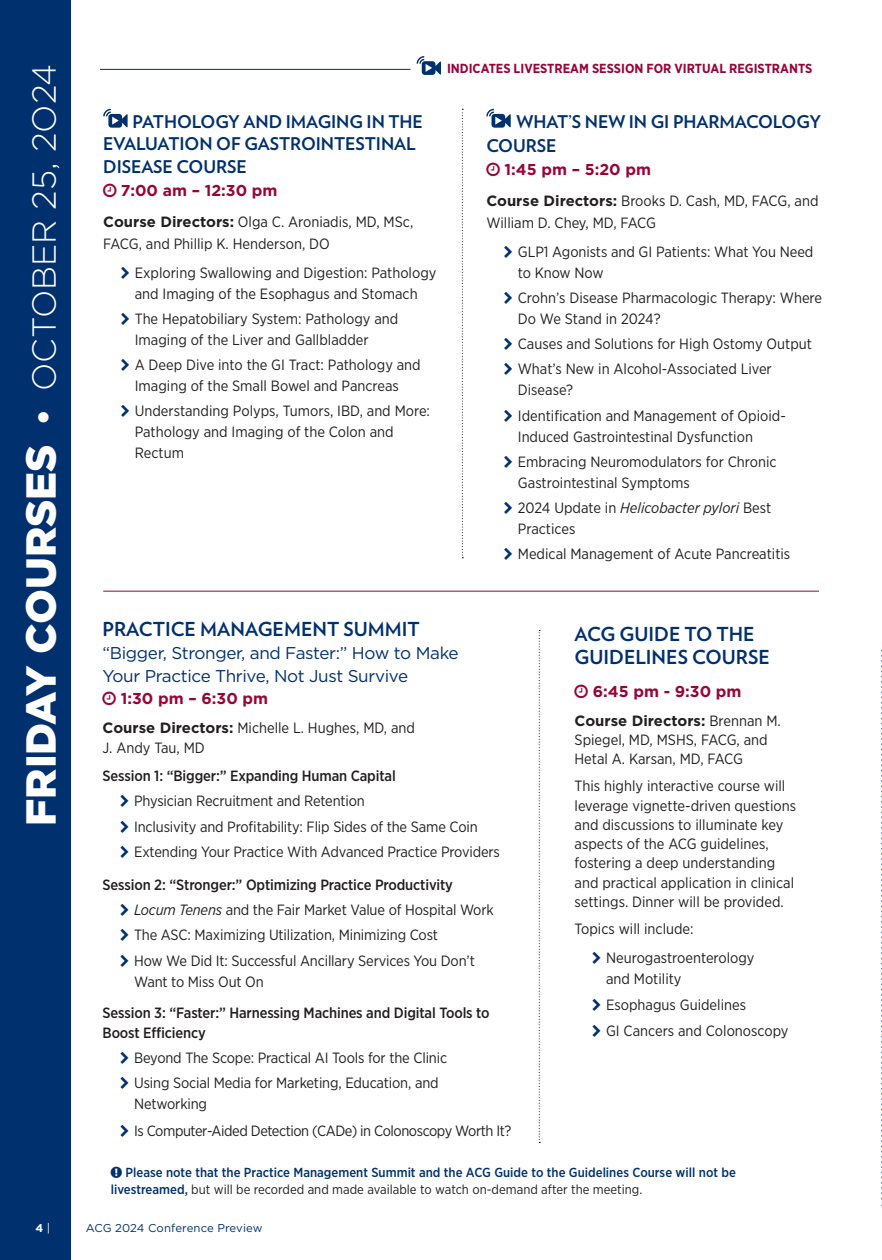
<style>
.page{position:relative;width:882px;height:1260px;background:#fff}
.page>*{position:absolute;margin:0;border:0;box-sizing:border-box;transform-origin:0 0}
.t1{font:300 33.25px "Gotham";color:#fff}
.t2{font:700 19.25px/22.8px "Verlag";color:#00306d}
.t3{font:700 17.5px/22.8px "Verlag";letter-spacing:-.005em;color:#00306d}
.t4{font:17.15px/22.8px "Gotham";letter-spacing:-.02em;color:#00306d}
.t5{font:700 15.75px "Gotham";color:#990438}
.t6{font:14.88px/21px "Gotham Narrow";color:#231f20}
.t7{font:500 14.88px/19.2px "Gotham Narrow";letter-spacing:-.01em;color:#231f20}
.t8{font:14.88px "Gotham Narrow";letter-spacing:-.03em;color:#231f20}
.t9{font:500 13.12px/17.5px "Gotham Narrow";color:#00306d}
._2018_Nested_Poster_presentations_COPY{font:700 13.12px "Gotham Narrow";color:#990438}
.t10{font:11.38px "Gotham";color:#00306d}
.t11{font:700 11.38px "Gotham";color:#fff}
.s1{font-weight:900;font-size:42px}
.s2{font-weight:700;font-size:35px}
.s3{font-family:"Gotham";font-weight:700}
.s4{font-style:italic}
.s5{font-weight:400;color:#231f20}
.s6{font-weight:400}
</style>
<div class="page">
<svg style="left:881px;top:649px;width:1px;height:558px"></svg>
<div style="left:0;top:0;width:70px;height:1260px;background:#00306d"></div>
<svg style="left:103px;top:109px;width:25px;height:19px"></svg>
<svg style="left:539px;top:630px;width:1px;height:513px"></svg>
<svg style="left:462px;top:109px;width:1px;height:449px"></svg>
<svg style="left:486px;top:109px;width:25px;height:19px"></svg>
<svg style="left:417px;top:56px;width:24px;height:19px"></svg>
<hr style="left:100px;top:69px;width:310px;height:1px;background:#00306d">
<hr style="left:103px;top:591px;width:716px;height:1px;background:#990438">
<p class="t1" style="left:23px;top:826px;width:764px;rotate:-90deg"><span class="s1">FRIDAY COURSES</span> <span class="s2">•</span> OCTOBER 25, 2O24</p>
<p class="_2018_Nested_Poster_presentations_COPY" style="left:447px;top:60px;width:367px">INDICATES LIVESTREAM SESSION FOR VIRTUAL REGISTRANTS</p>
<p class="t3" style="left:103px;top:109px;width:321px;text-indent:29px">PATHOLOGY AND IMAGING IN THE<br>EVALUATION OF GASTROINTESTINAL<br>DISEASE COURSE</p>
<p class="t5" style="left:121px;top:180px;width:158px">7:00 am – 12:30 pm</p>
<p class="t6" style="left:103px;top:210px;width:312px;line-height:22.8px"><span class="s3">Course Directors:</span> Olga C. Aroniadis, MD, MSc,<br>FACG, and Phillip K. Henderson, DO</p>
<p class="t6" style="left:135px;top:262px;width:303px">Exploring Swallowing and Digestion: Pathology and Imaging of the Esophagus and Stomach</p>
<p class="t6" style="left:135px;top:308px;width:265px">The Hepatobiliary System: Pathology and<br>Imaging of the Liver and Gallbladder</p>
<p class="t6" style="left:135px;top:354px;width:288px">A Deep Dive into the GI Tract: Pathology and<br>Imaging of the Small Bowel and Pancreas</p>
<p class="t6" style="left:135px;top:400px;width:297px">Understanding Polyps, Tumors, IBD, and More:<br>Pathology and Imaging of the Colon and<br>Rectum</p>
<p class="t3" style="left:486px;top:108px;width:336px;line-height:24.5px;text-indent:30px">WHAT’S NEW IN GI PHARMACOLOGY<br>COURSE</p>
<p class="t5" style="left:505px;top:159px;width:148px">1:45 pm – 5:20 pm</p>
<p class="t6" style="left:486px;top:189px;width:334px;line-height:22.8px"><span class="s3">Course Directors:</span> Brooks D. Cash, MD, FACG, and<br>William D. Chey, MD, FACG</p>
<p class="t6" style="left:518px;top:241px;width:297px">GLP1 Agonists and GI Patients: What You Need to Know Now</p>
<p class="t6" style="left:518px;top:287px;width:306px">Crohn’s Disease Pharmacologic Therapy: Where<br>Do We Stand in 2024?</p>
<p class="t6" style="left:518px;top:333px;width:296px">Causes and Solutions for High Ostomy Output</p>
<p class="t6" style="left:518px;top:358px;width:256px">What’s New in Alcohol-Associated Liver<br>Disease?</p>
<p class="t6" style="left:518px;top:405px;width:270px">Identification and Management of Opioid-<br>Induced Gastrointestinal Dysfunction</p>
<p class="t6" style="left:518px;top:451px;width:260px">Embracing Neuromodulators for Chronic<br>Gastrointestinal Symptoms</p>
<p class="t6" style="left:518px;top:497px;width:255px">2024 Update in <span class="s4">Helicobacter pylori</span> Best<br>Practices</p>
<p class="t6" style="left:518px;top:543px;width:274px">Medical Management of Acute Pancreatitis</p>
<p class="t2" style="left:103px;top:617px;width:319px">PRACTICE MANAGEMENT SUMMIT</p>
<p class="t4" style="left:103px;top:641px;width:358px">“Bigger, Stronger, and Faster:” How to Make<br>Your Practice Thrive, Not Just Survive</p>
<p class="t5" style="left:121px;top:688px;width:149px">1:30 pm – 6:30 pm</p>
<p class="t6" style="left:103px;top:718px;width:314px;line-height:19.2px"><span class="s3">Course Directors:</span> Michelle L. Hughes, MD, and<br>J. Andy Tau, MD</p>
<p class="t7" style="left:103px;top:766px;width:295px">Session 1: “Bigger:” Expanding Human Capital</p>
<p class="t6" style="left:134px;top:790px;width:232px">Physician Recruitment and Retention</p>
<p class="t6" style="left:134px;top:816px;width:345px">Inclusivity and Profitability: Flip Sides of the Same Coin</p>
<p class="t6" style="left:134px;top:841px;width:367px">Extending Your Practice With Advanced Practice Providers</p>
<p class="t7" style="left:103px;top:875px;width:352px">Session 2: “Stronger:” Optimizing Practice Productivity</p>
<p class="t6" style="left:134px;top:899px;width:361px"><span class="s4">Locum Tenens</span> and the Fair Market Value of Hospital Work</p>
<p class="t6" style="left:134px;top:924px;width:305px">The ASC: Maximizing Utilization, Minimizing Cost</p>
<p class="t6" style="left:134px;top:950px;width:342px">How We Did It: Successful Ancillary Services You Don’t<br>Want to Miss Out On</p>
<p class="t7" style="left:103px;top:1003px;width:389px">Session 3: “Faster:” Harnessing Machines and Digital Tools to<br>Boost Efficiency</p>
<p class="t6" style="left:134px;top:1047px;width:315px">Beyond The Scope: Practical AI Tools for the Clinic</p>
<p class="t6" style="left:134px;top:1072px;width:306px">Using Social Media for Marketing, Education, and<br>Networking</p>
<p class="t8" style="left:134px;top:1121px;width:379px">Is Computer-Aided Detection (CADe) in Colonoscopy Worth It?</p>
<p class="t9" style="left:111px;top:1163px;width:627px;text-indent:15px">Please note that the Practice Management Summit and the ACG Guide to the Guidelines Course will not be livestreamed, <span class="s5">but will be recorded and made available to watch on-demand after the meeting.</span></p>
<p class="t2" style="left:575px;top:622px;width:197px">ACG GUIDE TO THE<br>GUIDELINES COURSE</p>
<p class="t5" style="left:593px;top:681px;width:150px">6:45 pm - 9:30 pm</p>
<p class="t6" style="left:575px;top:710px;width:208px;line-height:19.2px"><span class="s3">Course Directors:</span> Brennan M.<br>Spiegel, MD, MSHS, FACG, and<br>Hetal A. Karsan, MD, FACG</p>
<p class="t6" style="left:575px;top:776px;width:223px;line-height:19.2px">This highly interactive course will leverage vignette-driven questions and discussions to illuminate key aspects of the ACG guidelines, fostering a deep understanding and practical application in clinical settings. Dinner will be provided.</p>
<p class="t6" style="left:575px;top:918px;width:121px">Topics will include:</p>
<p class="t6" style="left:606px;top:947px;width:150px">Neurogastroenterology and Motility</p>
<p class="t6" style="left:606px;top:994px;width:142px">Esophagus Guidelines</p>
<p class="t6" style="left:606px;top:1020px;width:184px">GI Cancers and Colonoscopy</p>
<p class="t11" style="left:35px;top:1220px;width:16px">4 <span class="s6">|</span></p>
<p class="t10" style="left:86px;top:1220px;width:178px">ACG 2024 Conference Preview</p>
</div>
